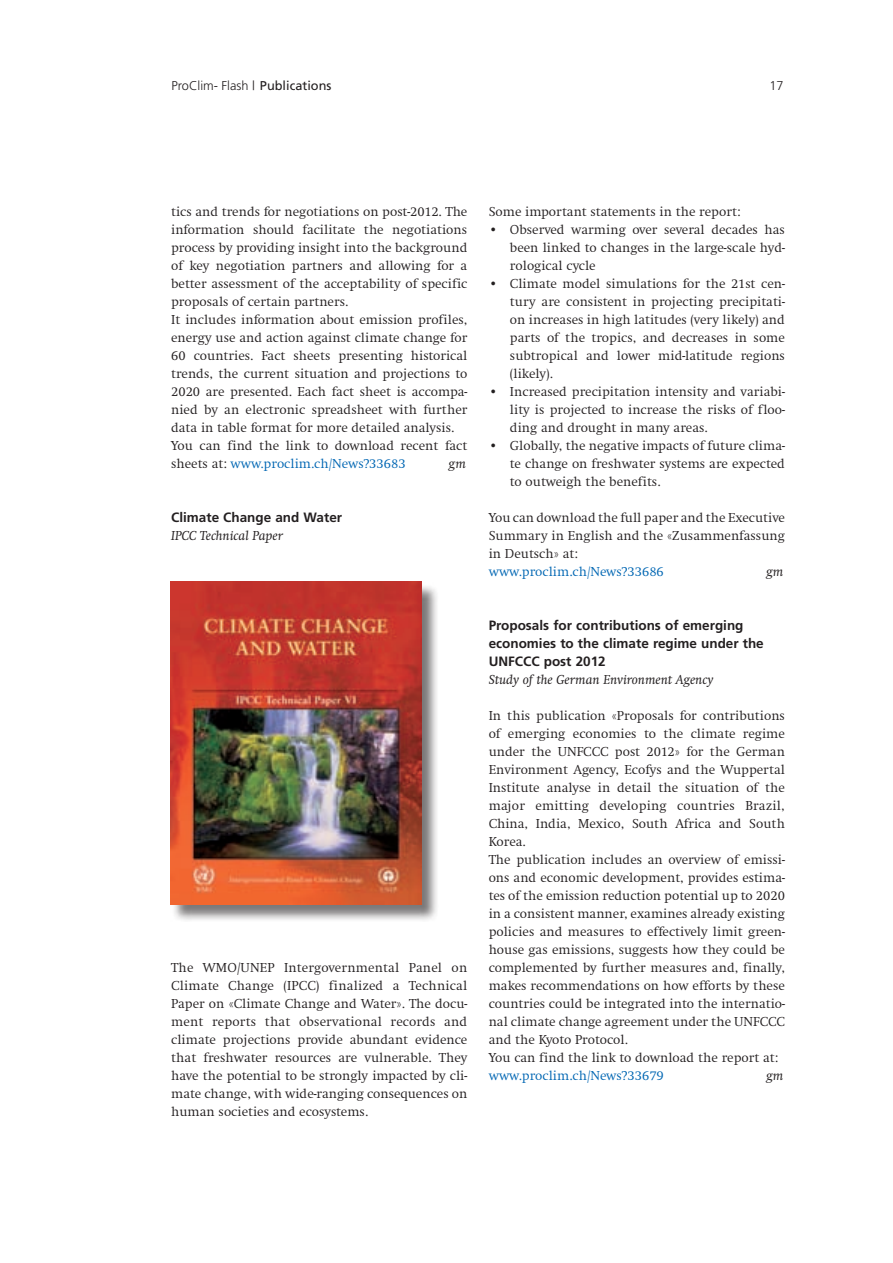
<style>
.page{position:relative;width:893px;height:1263px;background:#fff}
.page>*{position:absolute;margin:0;border:0;box-sizing:border-box;transform-origin:0 0}
.t1{font:300 13.5px/18px "Swift";color:#231f20;text-align:justify}
.t2{font:700 13.5px/18px "Frutiger";color:#231f20}
.t3{font:italic 13.5px "Swift";color:#231f20}
.t4{font:300 13.5px "Swift";color:#0166b3}
.t5{font:300 12.75px "Frutiger";color:#231f20}
.s1{font-weight:400}
.s2{color:#0166b3}
</style>
<div class="page">
<div style="left:171px;top:582px;width:268px;height:339px;background:#231f20;opacity:.6"></div>
<img style="left:170px;top:582px;width:252px;height:322px">
<p class="t5" style="left:172px;top:79px;width:161px">ProClim- Flash | <span class="s1">Publications</span></p>
<p class="t5" style="left:769px;top:78px;width:16px">17</p>
<p class="t1" style="left:171px;top:203px;width:298px;text-align:left">tics and trends for negotiations on post-2012. The information should facilitate the negotiations process by providing insight into the background of key negotiation partners and allowing for a better assessment of the acceptability of specific proposals of certain partners.<br>It includes information about emission profiles, energy use and action against climate change for 60 countries. Fact sheets presenting historical trends, the current situation and projections to 2020 are presented. Each fact sheet is accompa&shy;nied by an electronic spreadsheet with further data in table format for more detailed analysis.<br>You can find the link to download recent fact sheets at: <span class="s2">www.proclim.ch/News?33683</span></p>
<p class="t3" style="left:449px;top:456px;width:19px">gm</p>
<p class="t2" style="left:171px;top:508px;width:172px">Climate Change and Water</p>
<p class="t3" style="left:171px;top:528px;width:113px">IPCC Technical Paper</p>
<p class="t1" style="left:171px;top:959px;width:298px">The WMO/UNEP Intergovernmental Panel on Climate Change (IPCC) finalized a Technical Paper on «Climate Change and Water». The docu&shy;ment reports that observational records and climate projections provide abundant evidence that freshwater resources are vulnerable. They have the potential to be strongly impacted by cli&shy;mate change, with wide-ranging consequences on human societies and ecosystems.</p>
<p class="t1" style="left:489px;top:203px;width:253px">Some important statements in the report:</p>
<p class="t1" style="left:510px;top:221px;width:276px;text-indent:-21px">• Observed warming over several decades has been linked to changes in the large-scale hyd&shy;rological cycle</p>
<p class="t1" style="left:510px;top:275px;width:276px;text-indent:-21px">• Climate model simulations for the 21st cen&shy;tury are consistent in projecting precipitati&shy;on increases in high latitudes (very likely) and parts of the tropics, and decreases in some subtropical and lower mid-latitude regions (likely).</p>
<p class="t1" style="left:510px;top:383px;width:276px;text-indent:-21px">• Increased precipitation intensity and variabi&shy;lity is projected to increase the risks of floo&shy;ding and drought in many areas.</p>
<p class="t1" style="left:510px;top:437px;width:276px;text-indent:-21px">• Globally, the negative impacts of future clima&shy;te change on freshwater systems are expected to outweigh the benefits.</p>
<p class="t1" style="left:489px;top:509px;width:298px">You can download the full paper and the Executive Summary in English and the «Zusammenfassung in Deutsch» at:</p>
<p class="t4" style="left:489px;top:564px;width:177px">www.proclim.ch/News?33686</p>
<p class="t3" style="left:766px;top:564px;width:19px">gm</p>
<p class="t2" style="left:489px;top:616px;width:277px">Proposals for contributions of emerging economies to the climate regime under the<br>UNFCCC post 2012</p>
<p class="t3" style="left:489px;top:672px;width:226px">Study of the German Environment Agency</p>
<p class="t1" style="left:489px;top:707px;width:298px;text-align:left">In this publication «Proposals for contributions of emerging economies to the climate regime under the UNFCCC post 2012» for the German Environment Agency, Ecofys and the Wuppertal Institute analyse in detail the situation of the major emitting developing countries Brazil, China, India, Mexico, South Africa and South Korea.<br>The publication includes an overview of emissi&shy;ons and economic development, provides estima&shy;tes of the emission reduction potential up to 2020 in a consistent manner, examines already existing policies and measures to effectively limit green&shy;house gas emissions, suggests how they could be complemented by further measures and, finally, makes recommendations on how efforts by these countries could be integrated into the internatio&shy;nal climate change agreement under the UNFCCC and the Kyoto Protocol.<br>You can find the link to download the report at:</p>
<p class="t4" style="left:489px;top:1068px;width:177px">www.proclim.ch/News?33679</p>
<p class="t3" style="left:766px;top:1068px;width:19px">gm</p>
</div>
